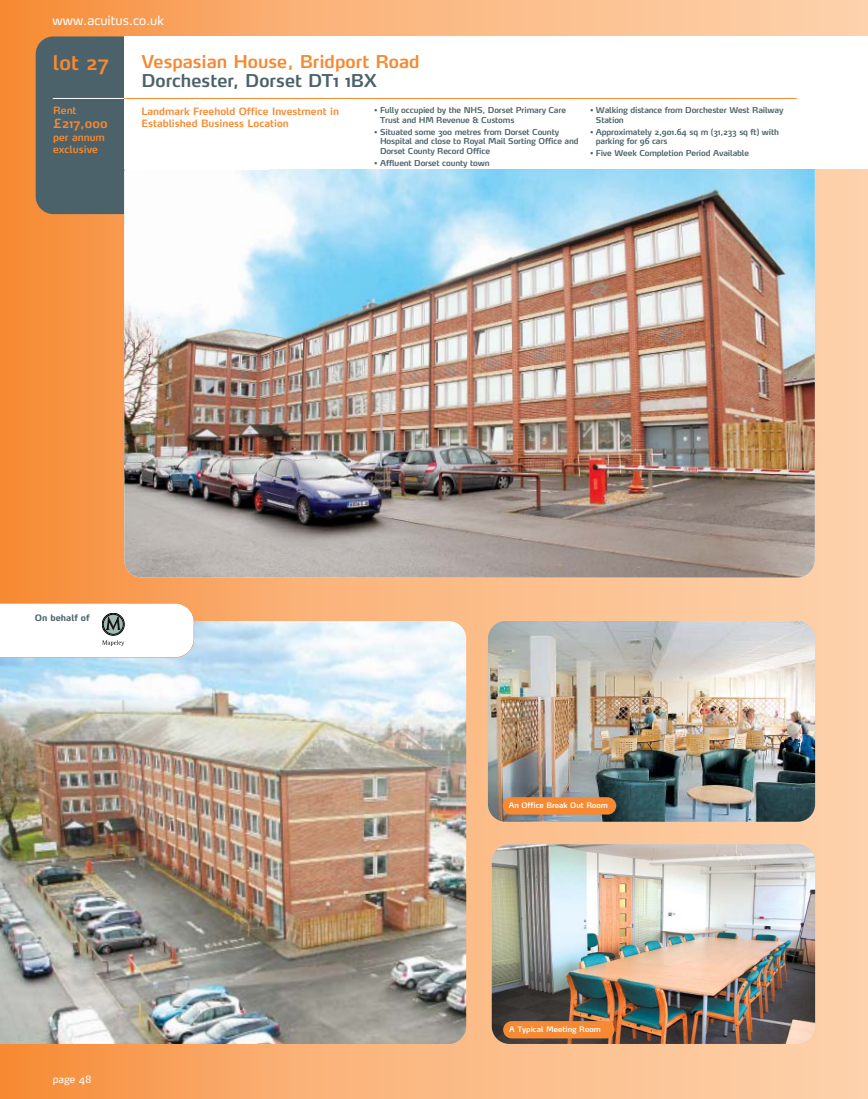
<style>
.page{position:relative;width:868px;height:1099px;background:#fff}
.page>*{position:absolute;margin:0;border:0;box-sizing:border-box;transform-origin:0 0}
.t1{font:600 20px "Max";color:#f68931}
.t2{font:600 17.5px "Max";color:#f68931}
.t3{font:600 17.5px "Max";color:#4c626a}
.t4{font:12.5px "Max";color:#fff}
.t5{font:600 12.5px "Max";color:#f68931}
.t6{font:600 10px/12px "Max";color:#f68931}
.t7{font:10px "Max";color:#fff}
.t8{font:700 8.75px "Max";color:#4c626a}
.t9{font:600 8.12px/9.4px "Max";letter-spacing:-.02em;color:#4c626a}
.t10{font:600 7.5px "Max";color:#fff}
</style>
<div class="page">
<div style="left:292px;top:0;width:576px;height:1099px;background:linear-gradient(to right,#fbb277,#fdd2ac)"></div>
<div style="left:1px;top:0;width:291px;height:1099px;background:linear-gradient(to right,#f68931,#fbb077)"></div>
<hr style="left:0;top:0;width:1px;height:1099px;background:#f68931">
<div style="left:36px;top:36px;width:104px;height:178px;background:#4c626a;border-radius:18px"></div>
<img style="left:124px;top:169px;width:690px;height:408px">
<img style="left:0;top:621px;width:466px;height:423px">
<div style="left:124px;top:36px;width:744px;height:133px;background:#fff"></div>
<hr style="left:53px;top:98px;width:71px;height:1px;background:#fff">
<hr style="left:124px;top:98px;width:672px;height:1px;background:#f68931">
<svg style="left:0;top:603px;width:194px;height:55px"></svg>
<img style="left:488px;top:621px;width:327px;height:201px;border-radius:18px">
<img style="left:491px;top:844px;width:324px;height:200px;border-radius:18px">
<div style="left:502px;top:797px;width:114px;height:17px;background:#f68931;border-radius:9px"></div>
<div style="left:503px;top:1021px;width:111px;height:17px;background:#f68931;border-radius:9px"></div>
<h3 class="t4" style="left:53px;top:16px;width:113px">www.acuitus.co.uk</h3>
<h1 class="t1" style="left:53px;top:56px;width:57px">lot 27</h1>
<p class="t6" style="left:53px;top:106px;width:25px">Rent</p>
<h3 class="t5" style="left:53px;top:119px;width:56px">£217,000</h3>
<p class="t6" style="left:53px;top:133px;width:53px">per annum exclusive</p>
<h2 class="t2" style="left:141px;top:56px;width:279px">Vespasian House, Bridport Road</h2>
<h2 class="t3" style="left:141px;top:75px;width:237px">Dorchester, Dorset DT1 1BX</h2>
<p class="t6" style="left:141px;top:107px;width:199px;line-height:11.2px">Landmark Freehold Office Investment in<br>Established Business Location</p>
<p class="t9" style="left:380px;top:107px;width:187px;text-indent:-6px">• Fully occupied by the NHS, Dorset Primary Care<br>Trust and HM Revenue &amp; Customs</p>
<p class="t9" style="left:380px;top:128px;width:200px;text-indent:-6px">• Situated some 300 metres from Dorset County<br>Hospital and close to Royal Mail Sorting Office and<br>Dorset County Record Office</p>
<p class="t9" style="left:374px;top:159px;width:117px">• Affluent Dorset county town</p>
<p class="t9" style="left:596px;top:107px;width:189px;text-indent:-6px">• Walking distance from Dorchester West Railway<br>Station</p>
<p class="t9" style="left:596px;top:128px;width:184px;text-indent:-6px">• Approximately 2,901.64 sq m (31,233 sq ft) with parking for 96 cars</p>
<p class="t9" style="left:590px;top:150px;width:160px">• Five Week Completion Period Available</p>
<p class="t8" style="left:35px;top:615px;width:56px">On behalf of</p>
<p class="t10" style="left:508px;top:802px;width:101px">An Office Break Out Room</p>
<p class="t7" style="left:53px;top:1075px;width:40px">page 48</p>
<p class="t10" style="left:509px;top:1026px;width:93px">A Typical Meeting Room</p>
</div>
